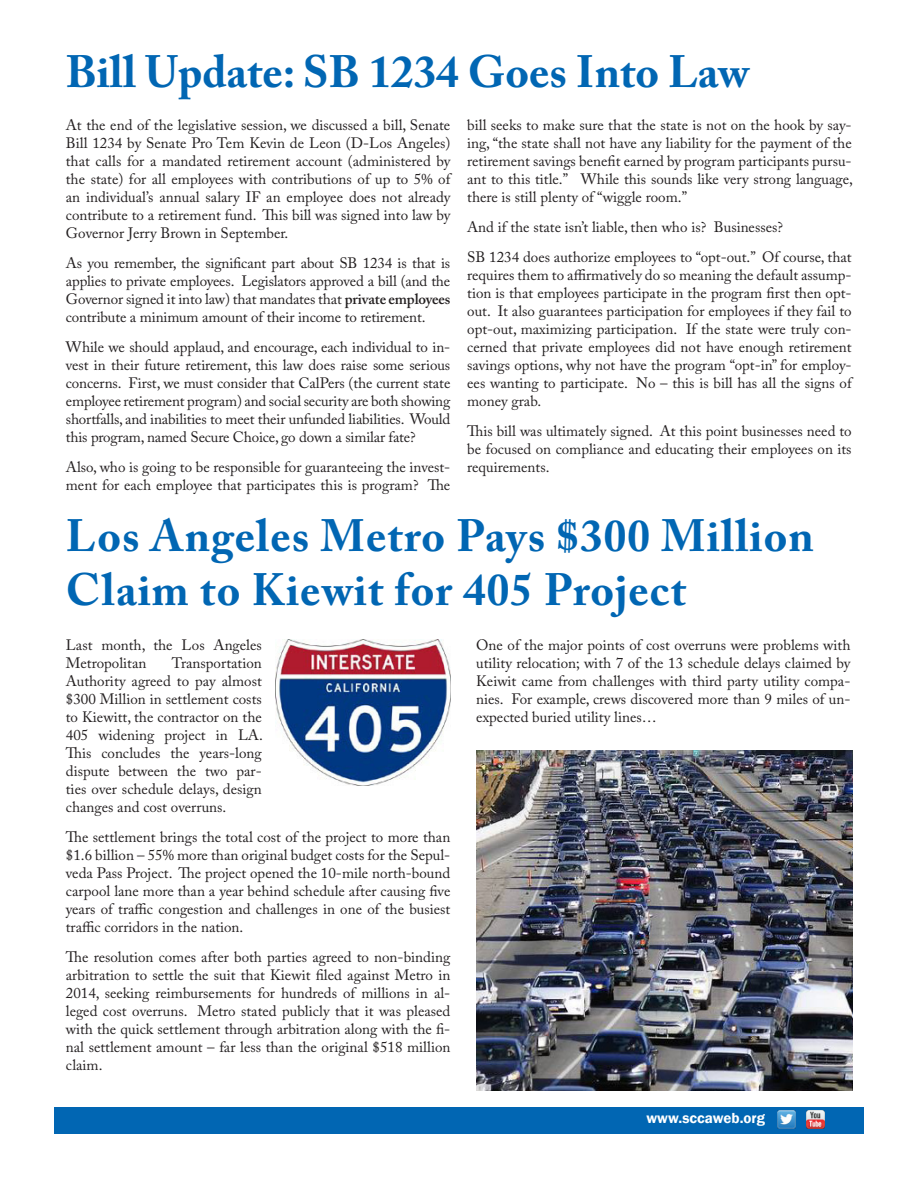
<style>
.page{position:relative;width:918px;height:1188px;background:#fff}
.page>*{position:absolute;margin:0;border:0;box-sizing:border-box;transform-origin:0 0}
.Head_2{font:700 45px/54px "Adobe Caslon Pro";letter-spacing:.025em;color:#0166b3}
.Head_2-2{font:700 45px "Adobe Caslon Pro";color:#0166b3}
.Body_2{font:15px/18px "Adobe Caslon Pro";color:#231f20;text-align:justify}
.Upper_Right{font:600 15px "Franklin Gothic";color:#fff}
.s1{font-weight:600}
</style>
<div class="page">
<div style="left:54px;top:1108px;width:809px;height:26px;background:#0166b3"></div>
<img style="left:778px;top:1111px;width:18px;height:18px">
<img style="left:807px;top:1111px;width:17px;height:18px">
<img style="left:477px;top:750px;width:375px;height:340px">
<img style="left:275px;top:639px;width:175px;height:146px">
<p class="Head_2-2" style="left:66px;top:45px;width:685px">Bill Update: SB 1234 Goes Into Law</p>
<p class="Body_2" style="left:66px;top:116px;width:386px">At the end of the legislative session, we discussed a bill, Senate Bill 1234 by Senate Pro Tem Kevin de Leon (D-Los Angeles) that calls for a mandated retirement account (administered by the state) for all employees with contributions of up to 5% of an individual’s annual salary IF an employee does not already contribute to a retirement fund. This bill was signed into law by Governor Jerry Brown in September.</p>
<p class="Body_2" style="left:66px;top:254px;width:386px">As you remember, the significant part about SB 1234 is that is applies to private employees. Legislators approved a bill (and the Governor signed it into law) that mandates that <span class="s1">private employees </span>contribute a minimum amount of their income to retirement.</p>
<p class="Body_2" style="left:66px;top:338px;width:386px">While we should applaud, and encourage, each individual to in&shy;vest in their future retirement, this law does raise some serious concerns. First, we must consider that CalPers (the current state employee retirement program) and social security are both showing shortfalls, and inabilities to meet their unfunded liabilities. Would this program, named Secure Choice, go down a similar fate?</p>
<p class="Body_2" style="left:66px;top:458px;width:386px">Also, who is going to be responsible for guaranteeing the invest&shy;ment for each employee that participates this is program? The</p>
<p class="Body_2" style="left:467px;top:116px;width:387px">bill seeks to make sure that the state is not on the hook by say&shy;ing, “the state shall not have any liability for the payment of the retirement savings benefit earned by program participants pursu&shy;ant to this title.” While this sounds like very strong language, there is still plenty of “wiggle room.”</p>
<p class="Body_2" style="left:467px;top:218px;width:317px">And if the state isn’t liable, then who is? Businesses?</p>
<p class="Body_2" style="left:467px;top:248px;width:386px">SB 1234 does authorize employees to “opt-out.” Of course, that requires them to affirmatively do so meaning the default assump&shy;tion is that employees participate in the program first then opt&shy;out. It also guarantees participation for employees if they fail to opt-out, maximizing participation. If the state were truly con&shy;cerned that private employees did not have enough retirement savings options, why not have the program “opt-in” for employ&shy;ees wanting to participate. No – this is bill has all the signs of money grab.</p>
<p class="Body_2" style="left:467px;top:422px;width:386px">This bill was ultimately signed. At this point businesses need to be focused on compliance and educating their employees on its requirements.</p>
<p class="Head_2" style="left:66px;top:509px;width:750px">Los Angeles Metro Pays $300 Million<br>Claim to Kiewit for 405 Project</p>
<p class="Body_2" style="left:66px;top:636px;width:197px">Last month, the Los Angeles<br>Metropolitan</p>
<p class="Body_2" style="left:476px;top:636px;width:376px">One of the major points of cost overruns were problems with utility relocation; with 7 of the 13 schedule delays claimed by Keiwit came from challenges with third party utility compa&shy;nies. For example, crews discovered more than 9 miles of un&shy;expected buried utility lines…</p>
<p class="Body_2" style="left:66px;top:654px;width:198px;text-indent:106px">Transportation Authority agreed to pay almost $300 Million in settlement costs to Kiewitt, the contractor on the 405 widening project in LA.<br>This concludes the years-long dispute between the two par&shy;ties over schedule delays, design changes and cost overruns.</p>
<p class="Body_2" style="left:66px;top:828px;width:386px">The settlement brings the total cost of the project to more than $1.6 billion – 55% more than original budget costs for the Sepul&shy;veda Pass Project. The project opened the 10-mile north-bound carpool lane more than a year behind schedule after causing five years of traffic congestion and challenges in one of the busiest traffic corridors in the nation.</p>
<p class="Body_2" style="left:66px;top:948px;width:386px">The resolution comes after both parties agreed to non-binding arbitration to settle the suit that Kiewit filed against Metro in 2014, seeking reimbursements for hundreds of millions in al&shy;leged cost overruns. Metro stated publicly that it was pleased with the quick settlement through arbitration along with the fi&shy;nal settlement amount – far less than the original $518 million claim.</p>
<p class="Upper_Right" style="left:646px;top:1109px;width:120px">www.sccaweb.org</p>
</div>
